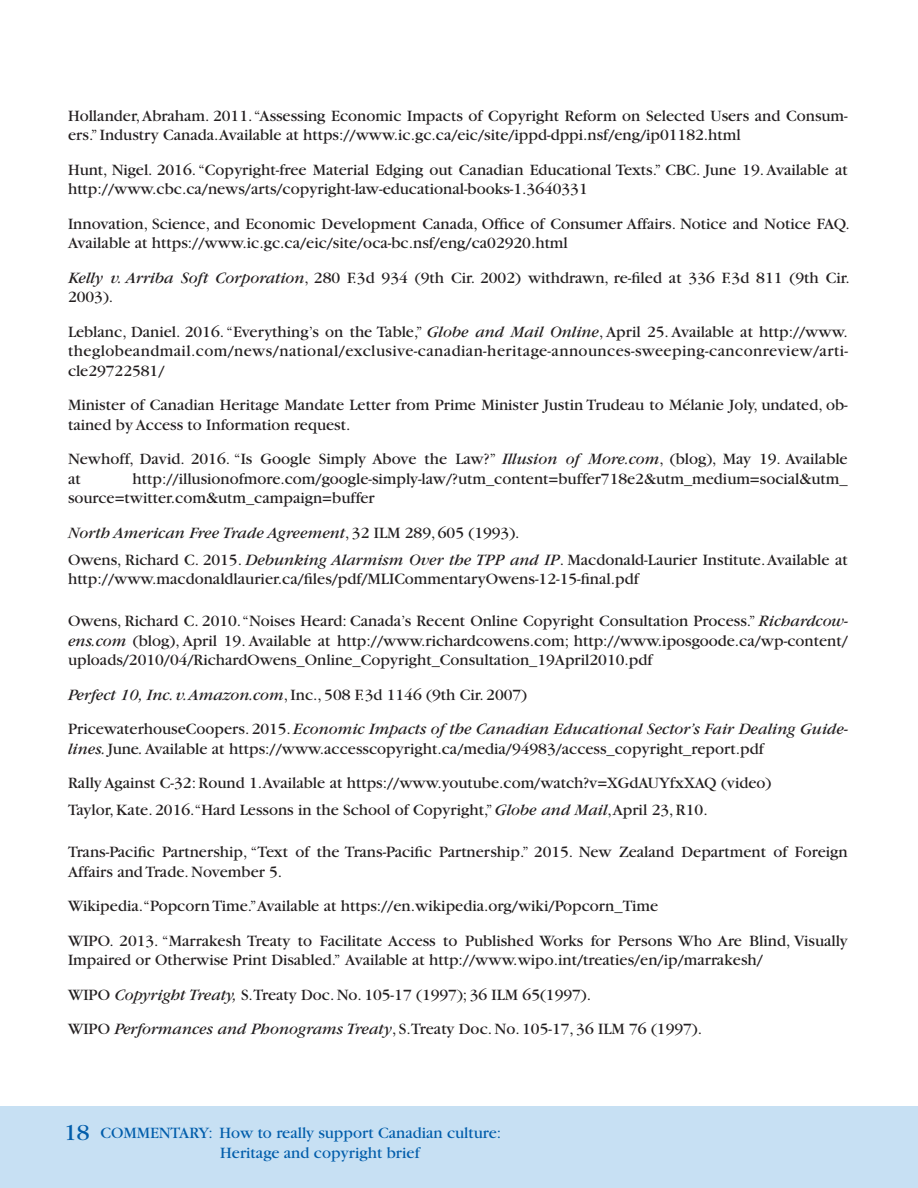
<style>
.page{position:relative;width:918px;height:1188px;background:#fff}
.page>*{position:absolute;margin:0;border:0;box-sizing:border-box;transform-origin:0 0}
.t1{font:24px "Garamond";color:#015dab}
.t2{font:16.5px/19.5px "Garamond";color:#231f20}
.t3{font:italic 16.5px/34.5px "Garamond";color:#231f20}
.t4{font:16.5px/19.5px "Garamond";color:#015dab}
.s1{font-style:italic}
.s2{font-style:normal}
</style>
<div class="page">
<div style="left:0;top:1106px;width:918px;height:82px;background:#c7e0f3"></div>
<p class="t2" style="left:68px;top:106px;width:781px">Hollander, Abraham. 2011. “Assessing Economic Impacts of Copyright Reform on Selected Users and Consum&shy;ers.” Industry Canada.Available at https://www.ic.gc.ca/eic/site/ippd-dppi.nsf/eng/ip01182.html</p>
<p class="t2" style="left:68px;top:160px;width:781px">Hunt, Nigel. 2016. “Copyright-free Material Edging out Canadian Educational Texts.” CBC. June 19. Available at http://www.cbc.ca/news/arts/copyright-law-educational-books-1.3640331</p>
<p class="t2" style="left:68px;top:214px;width:783px">Innovation, Science, and Economic Development Canada, Office of Consumer Affairs. Notice and Notice FAQ.<br>Available at https://www.ic.gc.ca/eic/site/oca-bc.nsf/eng/ca02920.html</p>
<p class="t2" style="left:68px;top:268px;width:783px"><span class="s1">Kelly v. Arriba Soft Corporation</span>, 280 F.3d 934 (9th Cir. 2002) withdrawn, re-filed at 336 F.3d 811 (9th Cir.<br>2003).</p>
<p class="t2" style="left:68px;top:322px;width:782px;text-align:justify">Leblanc, Daniel. 2016. “Everything’s on the Table,” <span class="s1">Globe and Mail Online</span>, April 25. Available at http://www. theglobeandmail.com/news/national/exclusive-canadian-heritage-announces-sweeping-canconreview/arti&shy;cle29722581/</p>
<p class="t2" style="left:68px;top:395px;width:781px">Minister of Canadian Heritage Mandate Letter from Prime Minister Justin Trudeau to Mélanie Joly, undated, ob&shy;tained by Access to Information request.</p>
<p class="t2" style="left:68px;top:449px;width:781px">Newhoff, David. 2016. “Is Google Simply Above the Law?” <span class="s1">Illusion of More.com</span>, (blog), May 19. Available at</p>
<p class="t2" style="left:68px;top:469px;width:781px;text-indent:65px">http://illusionofmore.com/google-simply-law/?utm_content=buffer718e2&amp;utm_medium=social&amp;utm_ source=twitter.com&amp;utm_campaign=buffer</p>
<p class="t2" style="left:68px;top:519px;width:781px;line-height:27px"><span class="s1">North American Free Trade Agreement</span>, 32 ILM 289, 605 (1993).<br>Owens, Richard C. 2015. <span class="s1">Debunking Alarmism Over the TPP and IP</span>. Macdonald-Laurier Institute. Available at</p>
<p class="t2" style="left:68px;top:569px;width:572px">http://www.macdonaldlaurier.ca/files/pdf/MLICommentaryOwens-12-15-final.pdf</p>
<p class="t2" style="left:68px;top:611px;width:781px;text-align:justify">Owens, Richard C. 2010.“Noises Heard: Canada’s Recent Online Copyright Consultation Process.” <span class="s1">Richardcow&shy;ens.com</span> (blog), April 19. Available at http://www.richardcowens.com; http://www.iposgoode.ca/wp-content/ uploads/2010/04/RichardOwens_Online_Copyright_Consultation_19April2010.pdf</p>
<p class="t3" style="left:68px;top:678px;width:782px">Perfect 10, Inc. v. Amazon.com<span class="s2">, Inc., 508 F.3d 1146 (9th Cir. 2007)<br>PricewaterhouseCoopers. 2015.</span> Economic Impacts of the Canadian Educational Sector’s Fair Dealing Guide-</p>
<p class="t2" style="left:68px;top:731px;width:705px;line-height:34.5px"><span class="s1">lines.</span> June<span class="s1">.</span> Available at https://www.accesscopyright.ca/media/94983/access_copyright_report.pdf<br>Rally Against C-32: Round 1.Available at https://www.youtube.com/watch?v=XGdAUYfxXAQ (video)</p>
<p class="t2" style="left:68px;top:800px;width:641px">Taylor, Kate. 2016.“Hard Lessons in the School of Copyright,” <span class="s1">Globe and Mail</span>,April 23, R10.</p>
<p class="t2" style="left:68px;top:842px;width:781px">Trans-Pacific Partnership, “Text of the Trans-Pacific Partnership.” 2015. New Zealand Department of Foreign<br>Affairs and Trade. November 5.</p>
<p class="t2" style="left:68px;top:889px;width:781px;line-height:34.5px">Wikipedia.“Popcorn Time.” Available at https://en.wikipedia.org/wiki/Popcorn_Time<br>WIPO. 2013. “Marrakesh Treaty to Facilitate Access to Published Works for Persons Who Are Blind, Visually</p>
<p class="t2" style="left:68px;top:943px;width:696px;line-height:34.5px">Impaired or Otherwise Print Disabled.” Available at http://www.wipo.int/treaties/en/ip/marrakesh/<br>WIPO <span class="s1">Copyright Treaty,</span> S.Treaty Doc. No. 105-17 (1997); 36 ILM 65(1997).<br>WIPO <span class="s1">Performances and Phonograms Treaty</span>, S.Treaty Doc. No. 105-17, 36 ILM 76 (1997).</p>
<h1 class="t1" style="left:64px;top:1120px;width:27px">18</h1>
<p class="t4" style="left:220px;top:1124px;width:283px;text-indent:-120px">Commentary: How to really support Canadian culture:<br>Heritage and copyright brief</p>
</div>
